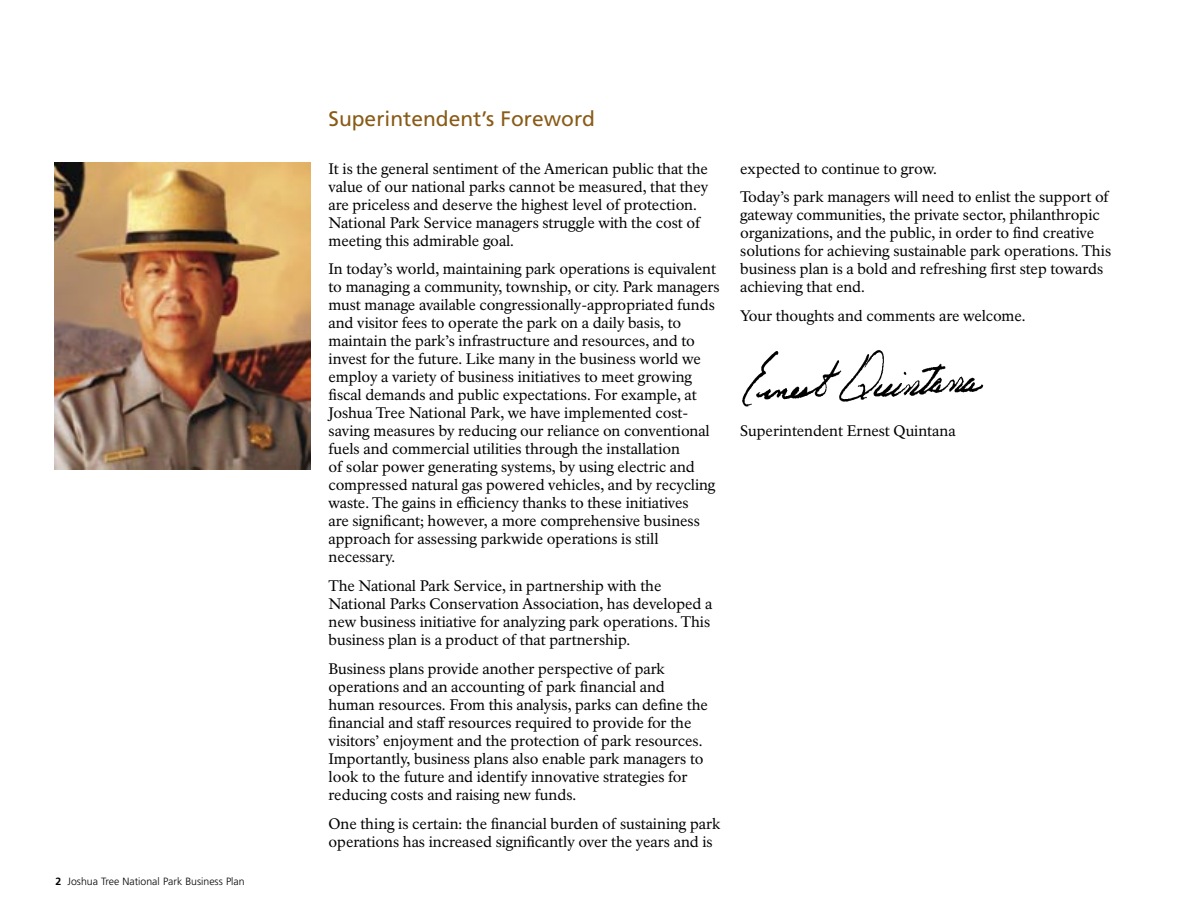
<style>
.page{position:relative;width:1188px;height:918px;background:#fff}
.page>*{position:absolute;margin:0;border:0;box-sizing:border-box;transform-origin:0 0}
.t1{font:21px "Frutiger";color:#895b17}
.t2{font:15px/18px "NPS Rawlinson";letter-spacing:-.005em;color:#000}
.t3{font:300 10.5px "Frutiger";color:#000}
.s1{font-weight:700}
</style>
<div class="page">
<img style="left:742px;top:350px;width:242px;height:57px">
<img style="left:54px;top:162px;width:257px;height:307px">
<p class="t3" style="left:55px;top:876px;width:191px"><span class="s1">2</span> Joshua Tree National Park Business Plan</p>
<h1 class="t1" style="left:328px;top:106px;width:268px">Superintendent’s Foreword</h1>
<p class="t2" style="left:328px;top:160px;width:381px">It is the general sentiment of the American public that the value of our national parks cannot be measured, that they are priceless and deserve the highest level of protection.<br>National Park Service managers struggle with the cost of meeting this admirable goal.</p>
<p class="t2" style="left:328px;top:260px;width:393px">In today’s world, maintaining park operations is equivalent to managing a community, township, or city. Park managers must manage available congressionally-appropriated funds and visitor fees to operate the park on a daily basis, to maintain the park’s infrastructure and resources, and to invest for the future. Like many in the business world we employ a variety of business initiatives to meet growing fiscal demands and public expectations. For example, at Joshua Tree National Park, we have implemented cost&shy;saving measures by reducing our reliance on conventional fuels and commercial utilities through the installation<br>of solar power generating systems, by using electric and compressed natural gas powered vehicles, and by recycling waste. The gains in efficiency thanks to these initiatives<br>are significant; however, a more comprehensive business approach for assessing parkwide operations is still necessary.</p>
<p class="t2" style="left:328px;top:577px;width:385px">The National Park Service, in partnership with the National Parks Conservation Association, has developed a new business initiative for analyzing park operations. This business plan is a product of that partnership.</p>
<p class="t2" style="left:328px;top:660px;width:381px">Business plans provide another perspective of park operations and an accounting of park financial and human resources. From this analysis, parks can define the financial and staff resources required to provide for the visitors’ enjoyment and the protection of park resources.<br>Importantly, business plans also enable park managers to look to the future and identify innovative strategies for reducing costs and raising new funds.</p>
<p class="t2" style="left:328px;top:815px;width:393px">One thing is certain: the financial burden of sustaining park operations has increased significantly over the years and is</p>
<p class="t2" style="left:740px;top:154px;width:370px;line-height:28.8px">expected to continue to grow.<br>Today’s park managers will need to enlist the support of</p>
<p class="t2" style="left:740px;top:206px;width:372px">gateway communities, the private sector, philanthropic organizations, and the public, in order to find creative solutions for achieving sustainable park operations. This business plan is a bold and refreshing first step towards achieving that end.</p>
<p class="t2" style="left:740px;top:307px;width:287px">Your thoughts and comments are welcome.</p>
<p class="t2" style="left:740px;top:422px;width:217px">Superintendent Ernest Quintana</p>
</div>
